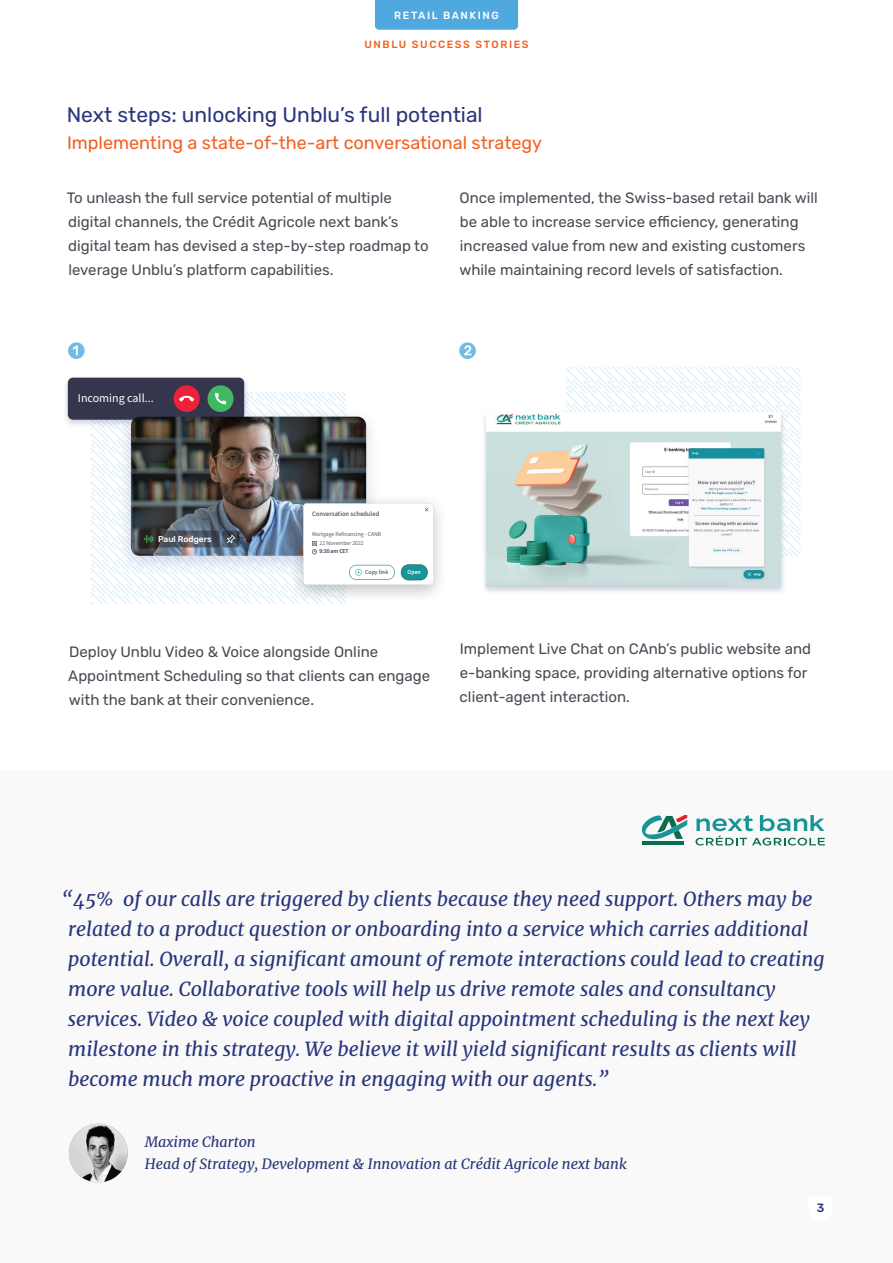
<style>
.page{position:relative;width:893px;height:1263px;background:#fff}
.page>*{position:absolute;margin:0;border:0;box-sizing:border-box;transform-origin:0 0}
.t1{font:21px "Rubik";color:#28357b}
.t2{font:italic 19.5px/30px "Merriweather";color:#28357b}
.t3{font:18px "Rubik";color:#f26021}
.t4{font:15px/24px "Rubik";color:#484b54}
.t5{font:italic 14.25px/22.5px "Merriweather";color:#28357b}
.t6{font:12px "Source Sans Pro";color:#fff}
.t7{font:500 12px "Rubik";color:#28357b}
.t8{font:500 10.5px "Rubik";letter-spacing:.15em;color:#f26021}
.t9{font:500 10.5px "Rubik";letter-spacing:.15em;color:#fff}
.t10{font:500 8.4px "Rubik";color:#fff}
.t11{font:600 6.75px "Source Sans Pro";color:#5b5f6b;scale:.96 1}
.t12{font:6px/8.7px "Source Sans Pro";color:#5b5f6b;scale:.96 1}
.t13{font:600 6px "Source Sans Pro";color:#5b5f6b;scale:.96 1}
.t14{font:600 6px "Source Sans Pro";color:#fff;scale:.96 1}
</style>
<div class="page">
<div style="left:0;top:771px;width:893px;height:492px;background:#f9f9f9"></div>
<div style="left:375px;top:0;width:143px;height:30px;background:#4fa9de"></div>
<hr style="left:642px;top:841px;width:42px;height:4px;background:#0c6c50">
<svg style="left:642px;top:816px;width:45px;height:24px"></svg>
<svg style="left:695px;top:816px;width:130px;height:29px"></svg>
<svg style="left:92px;top:392px;width:254px;height:212px"></svg>
<div style="left:62px;top:375px;width:188px;height:53px;background:#3e4a80;opacity:.25"></div>
<div style="left:68px;top:378px;width:176px;height:42px;background:#35354d;border-radius:5px"></div>
<div style="left:208px;top:385px;width:26px;height:27px;background:#41b863;border-radius:50%"></div>
<svg style="left:215px;top:393px;width:11px;height:11px"></svg>
<div style="left:174px;top:385px;width:26px;height:27px;background:#ed2137;border-radius:50%"></div>
<svg style="left:179px;top:395px;width:15px;height:7px"></svg>
<div style="left:117px;top:407px;width:263px;height:167px;background:#4d5b9d;opacity:.25"></div>
<img style="left:131px;top:417px;width:235px;height:139px">
<svg style="left:138px;top:530px;width:82px;height:17px"></svg>
<svg style="left:222px;top:530px;width:17px;height:17px"></svg>
<svg style="left:144px;top:535px;width:9px;height:7px"></svg>
<svg style="left:227px;top:535px;width:9px;height:8px"></svg>
<img style="left:69px;top:1124px;width:59px;height:58px;border-radius:28px">
<svg style="left:565px;top:367px;width:236px;height:189px"></svg>
<div style="left:481px;top:410px;width:305px;height:185px;background:#3e4a80;opacity:.25"></div>
<img style="left:486px;top:412px;width:295px;height:174px">
<div style="left:289px;top:493px;width:159px;height:110px;background:#040503;opacity:.25"></div>
<svg style="left:303px;top:503px;width:130px;height:82px"></svg>
<div style="left:68px;top:342px;width:17px;height:17px;background:#72bbe6;border-radius:50%"></div>
<svg style="left:73px;top:346px;width:5px;height:9px"></svg>
<svg style="left:459px;top:342px;width:17px;height:17px"></svg>
<svg style="left:464px;top:345px;width:7px;height:10px"></svg>
<p class="t9" style="left:394px;top:9px;width:106px">RETAIL BANKING</p>
<p class="t8" style="left:365px;top:39px;width:166px">UNBLU SUCCESS STORIES</p>
<h1 class="t1" style="left:67px;top:103px;width:417px">Next steps: unlocking Unblu’s full potential</h1>
<p class="t3" style="left:67px;top:132px;width:477px">Implementing a state-of-the-art conversational strategy</p>
<p class="t4" style="left:67px;top:186px;width:363px">To unleash the full service potential of multiple digital channels, the Crédit Agricole next bank’s digital team has devised a step-by-step roadmap to leverage Unblu’s platform capabilities.</p>
<p class="t4" style="left:459px;top:186px;width:360px">Once implemented, the Swiss-based retail bank will be able to increase service efficiency, generating increased value from new and existing customers while maintaining record levels of satisfaction.</p>
<p class="t6" style="left:78px;top:390px;width:77px">Incoming call...</p>
<p class="t10" style="left:158px;top:534px;width:55px">Paul Rodgers</p>
<p class="t11" style="left:312px;top:510px;width:72px">Conversation scheduled</p>
<p class="t12" style="left:320px;top:530px;width:66px;text-indent:-8px">Mortgage Refinancing - CANB<br>22 November 2022<br>9:30 am CET</p>
<p class="t13" style="left:365px;top:568px;width:25px">Copy link</p>
<p class="t14" style="left:408px;top:568px;width:15px">Open</p>
<p class="t4" style="left:68px;top:640px;width:363px">Deploy Unblu Video &amp; Voice alongside Online<br>Appointment Scheduling so that clients can engage with the bank at their convenience.</p>
<p class="t4" style="left:460px;top:637px;width:353px">Implement Live Chat on CAnb’s public website and e-banking space, providing alternative options for client-agent interaction.</p>
<p class="t2" style="left:62px;top:883px;width:764px">“45% of our calls are triggered by clients because they need support. Others may be related to a product question or onboarding into a service which carries additional potential. Overall, a significant amount of remote interactions could lead to creating more value. Collaborative tools will help us drive remote sales and consultancy services. Video &amp; voice coupled with digital appointment scheduling is the next key milestone in this strategy. We believe it will yield significant results as clients will become much more proactive in engaging with our agents.”</p>
<p class="t5" style="left:145px;top:1130px;width:483px">Maxime Charton<br>Head of Strategy, Development &amp; Innovation at Crédit Agricole next bank</p>
<p class="t7" style="left:817px;top:1201px;width:9px">3</p>
</div>
